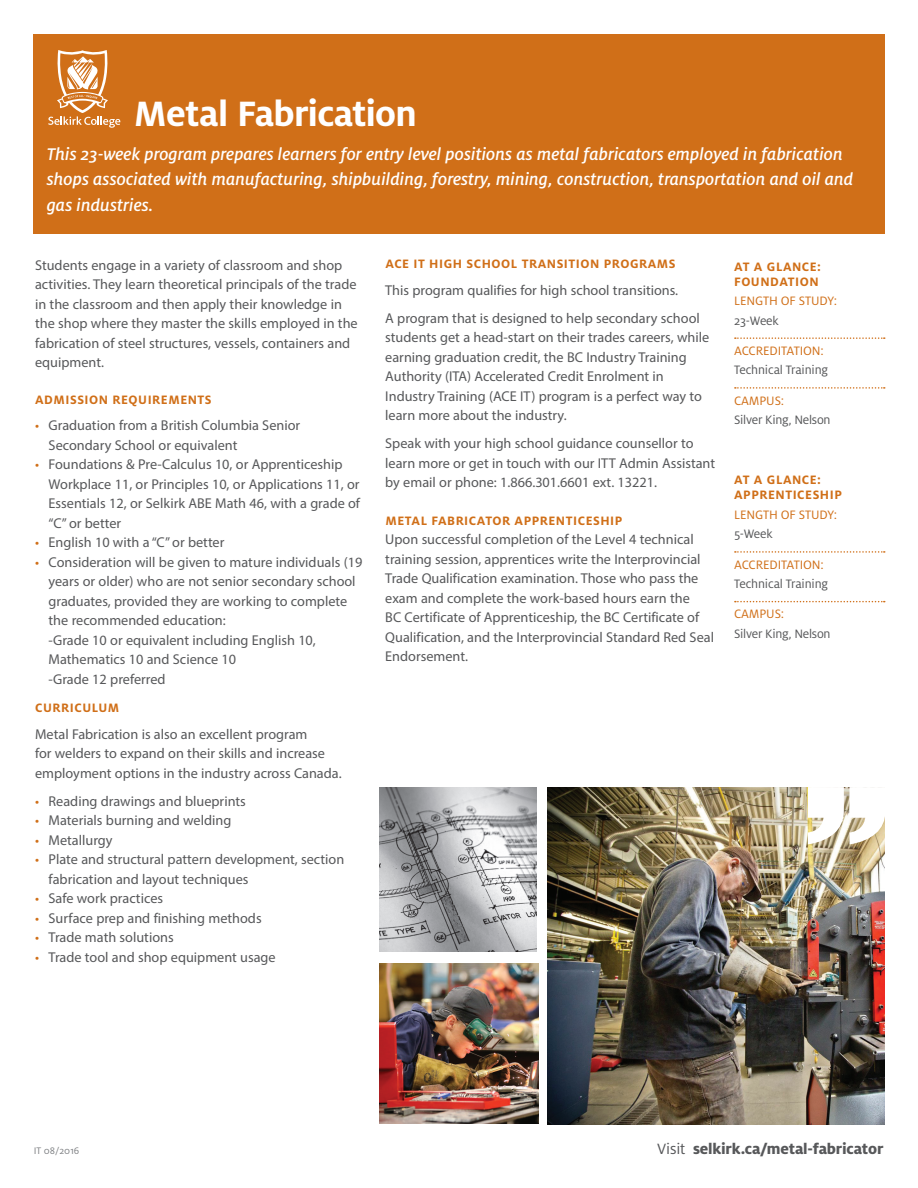
<style>
.page{position:relative;width:918px;height:1188px;background:#fff}
.page>*{position:absolute;margin:0;border:0;box-sizing:border-box;transform-origin:0 0}
.t1{font:700 39px "Milo OT";letter-spacing:-.02em;color:#fff}
.t2{font:italic 500 18.75px/25.5px "Milo OT";color:#fff}
.t3{font:800 16.5px "Milo OT";letter-spacing:-.01em;color:#57585a}
.t4{font:14.25px/19.5px "Myriad Pro";color:#57585a}
.t5{font:700 13.5px/15px "Milo OT";letter-spacing:.04em;color:#d06f18}
.t6{font:13.5px "Milo OT";letter-spacing:-.02em;color:#57585a}
.t7{font:13.5px "Milo OT";letter-spacing:-.01em;color:#d06f18}
.t8{font:10.5px "Milo OT";color:#808285}
.s1{color:#d06f18}
.s2{font-weight:400}
</style>
<div class="page">
<img style="left:548px;top:788px;width:336px;height:336px">
<img style="left:379px;top:963px;width:160px;height:160px">
<svg style="left:808px;top:787px;width:77px;height:57px"></svg>
<img style="left:379px;top:788px;width:158px;height:164px">
<div style="left:33px;top:34px;width:852px;height:199px;background:#d06f18"></div>
<svg style="left:48px;top:50px;width:72px;height:78px"></svg>
<svg style="left:735px;top:337px;width:150px;height:2px"></svg>
<svg style="left:735px;top:387px;width:150px;height:2px"></svg>
<svg style="left:735px;top:551px;width:150px;height:2px"></svg>
<svg style="left:735px;top:601px;width:150px;height:1px"></svg>
<h1 class="t1" style="left:134px;top:92px;width:285px">Metal Fabrication</h1>
<p class="t2" style="left:47px;top:141px;width:808px">This 23-week program prepares learners for entry level positions as metal fabricators employed in fabrication shops associated with manufacturing, shipbuilding, forestry, mining, construction, transportation and oil and gas industries.</p>
<p class="t4" style="left:35px;top:255px;width:324px">Students engage in a variety of classroom and shop activities. They learn theoretical principals of the trade in the classroom and then apply their knowledge in the shop where they master the skills employed in the fabrication of steel structures, vessels, containers and equipment.</p>
<p class="t5" style="left:35px;top:392px;width:178px">ADMISSION REQUIREMENTS</p>
<p class="t4" style="left:49px;top:416px;width:253px;text-indent:-13px"><span class="s1">•</span> Graduation from a British Columbia Senior<br>Secondary School or equivalent</p>
<p class="t4" style="left:49px;top:455px;width:313px;text-indent:-13px"><span class="s1">•</span> Foundations &amp; Pre-Calculus 10, or Apprenticeship Workplace 11, or Principles 10, or Applications 11, or Essentials 12, or Selkirk ABE Math 46, with a grade of “C” or better</p>
<p class="t4" style="left:35px;top:533px;width:191px"><span class="s1">•</span> English 10 with a “C” or better</p>
<p class="t4" style="left:49px;top:552px;width:315px;text-indent:-13px"><span class="s1">•</span> Consideration will be given to mature individuals (19 years or older) who are not senior secondary school graduates, provided they are working to complete the recommended education:<br>-Grade 10 or equivalent including English 10, Mathematics 10 and Science 10<br>-Grade 12 preferred</p>
<p class="t5" style="left:35px;top:701px;width:86px">CURRICULUM</p>
<p class="t4" style="left:35px;top:724px;width:308px">Metal Fabrication is also an excellent program<br>for welders to expand on their skills and increase employment options in the industry across Canada.</p>
<p class="t4" style="left:35px;top:791px;width:212px"><span class="s1">•</span> Reading drawings and blueprints</p>
<p class="t4" style="left:35px;top:811px;width:198px"><span class="s1">•</span> Materials burning and welding</p>
<p class="t4" style="left:35px;top:830px;width:79px"><span class="s1">•</span> Metallurgy</p>
<p class="t4" style="left:49px;top:850px;width:297px;text-indent:-13px"><span class="s1">•</span> Plate and structural pattern development, section fabrication and layout techniques</p>
<p class="t4" style="left:35px;top:889px;width:130px"><span class="s1">•</span> Safe work practices</p>
<p class="t4" style="left:35px;top:908px;width:228px"><span class="s1">•</span> Surface prep and finishing methods</p>
<p class="t4" style="left:35px;top:928px;width:140px"><span class="s1">•</span> Trade math solutions</p>
<p class="t4" style="left:35px;top:947px;width:242px"><span class="s1">•</span> Trade tool and shop equipment usage</p>
<p class="t5" style="left:385px;top:257px;width:292px">ACE IT HIGH SCHOOL TRANSITION PROGRAMS</p>
<p class="t4" style="left:385px;top:276px;width:316px;line-height:28.2px">This program qualifies for high school transitions.<br>A program that is designed to help secondary school</p>
<p class="t4" style="left:385px;top:328px;width:325px">students get a head-start on their trades careers, while earning graduation credit, the BC Industry Training Authority (ITA) Accelerated Credit Enrolment in Industry Training (ACE IT) program is a perfect way to learn more about the industry.</p>
<p class="t4" style="left:385px;top:434px;width:331px">Speak with your high school guidance counsellor to learn more or get in touch with our ITT Admin Assistant by email or phone: 1.866.301.6601 ext. 13221.</p>
<p class="t5" style="left:385px;top:513px;width:239px">METAL FABRICATOR APPRENTICESHIP</p>
<p class="t4" style="left:385px;top:529px;width:330px">Upon successful completion of the Level 4 technical training session, apprentices write the Interprovincial Trade Qualification examination. Those who pass the exam and complete the work-based hours earn the<br>BC Certificate of Apprenticeship, the BC Certificate of Qualification, and the Interprovincial Standard Red Seal Endorsement.</p>
<p class="t5" style="left:734px;top:259px;width:88px">AT A GLANCE:<br>FOUNDATION</p>
<p class="t7" style="left:734px;top:294px;width:105px">LENGTH OF STUDY:</p>
<p class="t6" style="left:734px;top:313px;width:46px">23-Week</p>
<p class="t7" style="left:734px;top:343px;width:91px">ACCREDITATION:</p>
<p class="t6" style="left:734px;top:363px;width:96px">Technical Training</p>
<p class="t7" style="left:734px;top:393px;width:52px">CAMPUS:</p>
<p class="t6" style="left:734px;top:413px;width:98px">Silver King, Nelson</p>
<p class="t5" style="left:734px;top:473px;width:109px">AT A GLANCE:<br>APPRENTICESHIP</p>
<p class="t7" style="left:734px;top:507px;width:105px">LENGTH OF STUDY:</p>
<p class="t6" style="left:734px;top:527px;width:40px">5-Week</p>
<p class="t7" style="left:734px;top:557px;width:91px">ACCREDITATION:</p>
<p class="t6" style="left:734px;top:577px;width:96px">Technical Training</p>
<p class="t7" style="left:734px;top:607px;width:52px">CAMPUS:</p>
<p class="t6" style="left:734px;top:626px;width:98px">Silver King, Nelson</p>
<p class="t8" style="left:34px;top:1145px;width:47px">IT 08/2016</p>
<p class="t3" style="left:657px;top:1140px;width:228px"><span class="s2">Visit</span> selkirk.ca/metal-fabricator</p>
</div>
